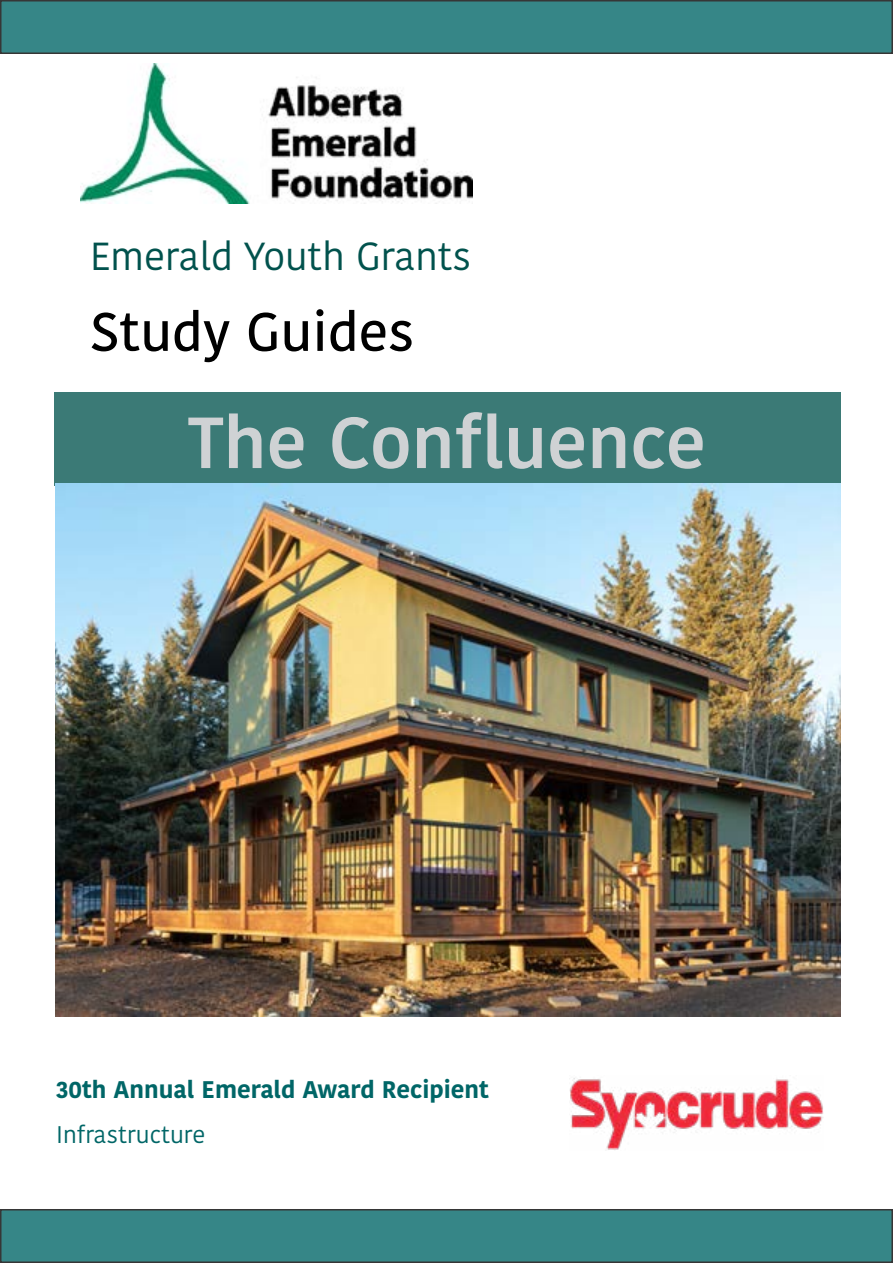
<style>
.page{position:relative;width:893px;height:1263px;background:#fff}
.page>*{position:absolute;margin:0;border:0;box-sizing:border-box;transform-origin:0 0}
.t1{font:600 72px "Kohinoor Telugu";color:#c1c5c8}
.t2{font:500 54px "Kohinoor Bangla";color:#000}
.t3{font:39px "Kohinoor Bangla";color:#01524d}
.t4{font:700 24px "Kohinoor Telugu";color:#006667}
.t5{font:24px "Kohinoor Telugu";color:#006667}
</style>
<div class="page">
<div style="left:54px;top:392px;width:786px;height:94px;background:#3b7a76"></div>
<img style="left:80px;top:63px;width:392px;height:140px">
<img style="left:55px;top:484px;width:785px;height:533px">
<div style="left:1px;top:1px;width:891px;height:52px;background:#368687"></div>
<div style="left:0;top:0;width:893px;height:54px;border:2px solid #000"></div>
<div style="left:1px;top:1210px;width:891px;height:52px;background:#368687"></div>
<div style="left:0;top:1209px;width:893px;height:54px;border:2px solid #000"></div>
<img style="left:570px;top:1078px;width:254px;height:72px">
<h3 class="t3" style="left:90px;top:226px;width:383px">Emerald Youth Grants</h3>
<h2 class="t2" style="left:90px;top:289px;width:326px">Study Guides</h2>
<h1 class="t1" style="left:188px;top:401px;width:520px">The Confluence</h1>
<p class="t4" style="left:56px;top:1075px;width:434px">30th Annual Emerald Award Recipient</p>
<p class="t5" style="left:56px;top:1120px;width:151px">Infrastructure</p>
</div>
